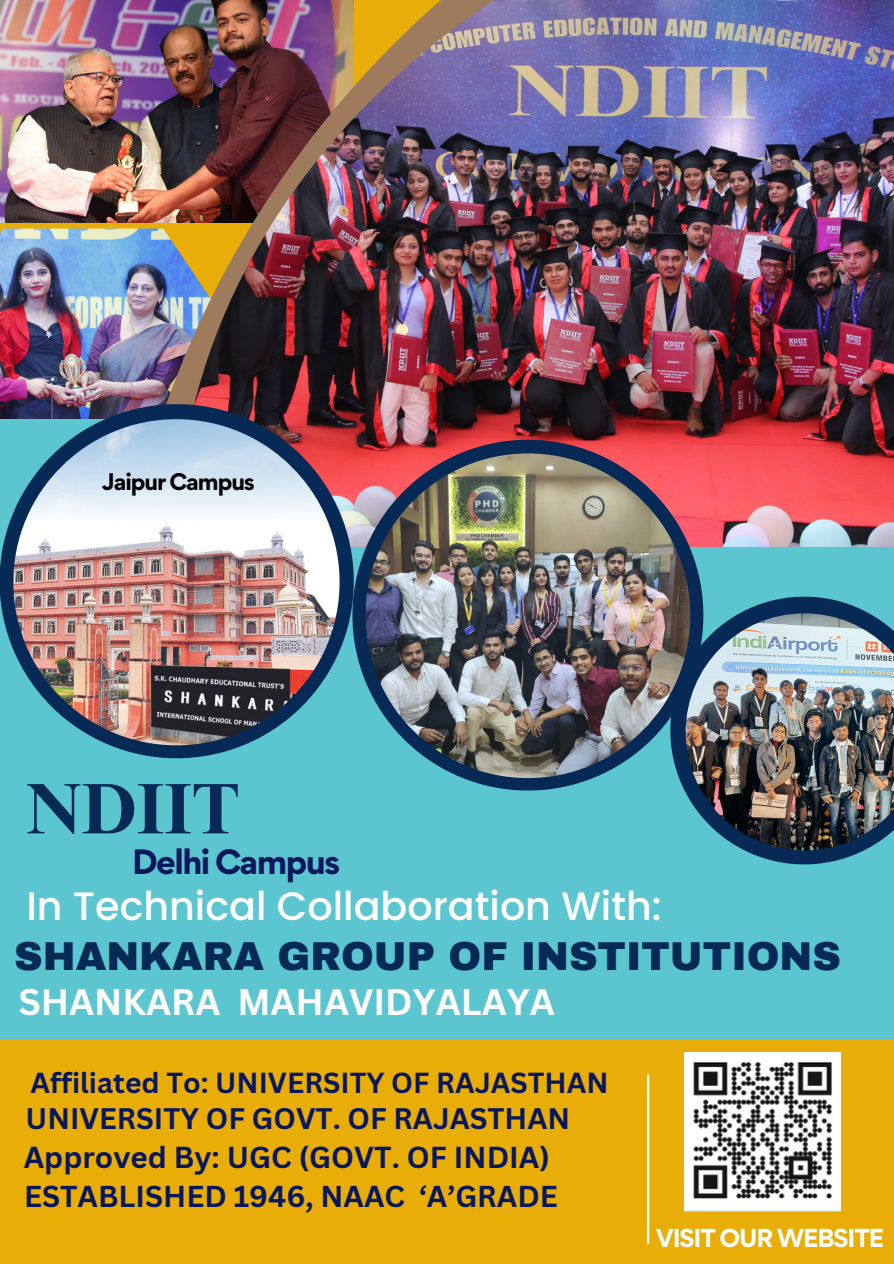
<style>
.page{position:relative;width:894px;height:1264px;background:#fff}
.page>*{position:absolute;margin:0;border:0;box-sizing:border-box;transform-origin:0 0}
.t1{font:700 71.7px "Times NRMT Pro";color:#062956}
.t2{font:500 39.6px "Poppins";color:#fff}
.t3{font:900 39.45px "Archivo";color:#062956}
.t4{font:700 36px "Canva Sans";color:#fff}
.t5{font:700 31.35px "Gordita";letter-spacing:-.05em;color:#09175d}
.t6{font:700 29.55px "Canva Sans";color:#09175d}
.t7{font:700 29.4px "Canva Sans";color:#09175d}
.t8{font:700 28.95px "Canva Sans";color:#09175d}
.t9{font:700 28.2px "Canva Sans";color:#09175d}
.t10{font:700 23.1px "Gordita";letter-spacing:-.05em;color:#fff}
.t11{font:700 21.45px "Gordita";letter-spacing:-.05em;color:#000}
</style>
<div class="page">
<div style="left:0;top:0;width:893px;height:1263px;background:#e8ad07"></div>
<img style="left:0;top:0;width:177px;height:404px">
<div style="left:0;top:419px;width:893px;height:619px;background:#5cc6d0"></div>
<img style="left:177px;top:0;width:716px;height:547px">
<svg style="left:353px;top:440px;width:350px;height:350px"></svg>
<svg style="left:0;top:404px;width:353px;height:354px"></svg>
<img style="left:13px;top:419px;width:326px;height:326px;border-radius:50%">
<img style="left:365px;top:453px;width:325px;height:325px;border-radius:50%">
<svg style="left:670px;top:596px;width:198px;height:268px"></svg>
<img style="left:685px;top:613px;width:208px;height:237px">
<hr style="left:646px;top:1074px;width:3px;height:169px;background:#fff">
<img style="left:684px;top:1052px;width:156px;height:159px">
<p class="t11" style="left:101px;top:467px;width:155px">Jaipur Campus</p>
<h3 class="t1" style="left:26px;top:782px;width:215px">NDIIT</h3>
<h2 class="t5" style="left:132px;top:840px;width:209px">Delhi Campus</h2>
<h1 class="t2" style="left:26px;top:878px;width:636px">In Technical Collaboration With:</h1>
<h6 class="t3" style="left:14px;top:935px;width:827px">SHANKARA GROUP OF INSTITUTIONS</h6>
<h5 class="t4" style="left:19px;top:976px;width:537px">SHANKARA MAHAVIDYALAYA</h5>
<p class="t9" style="left:30px;top:1062px;width:579px">Affiliated To: UNIVERSITY OF RAJASTHAN</p>
<p class="t8" style="left:26px;top:1097px;width:546px">UNIVERSITY OF GOVT. OF RAJASTHAN</p>
<p class="t6" style="left:24px;top:1136px;width:527px">Approved By: UGC (GOVT. OF INDIA)</p>
<p class="t7" style="left:24px;top:1175px;width:535px">ESTABLISHED 1946, NAAC ‘A’GRADE</p>
<h4 class="t10" style="left:655px;top:1222px;width:230px">VISIT OUR WEBSITE</h4>
</div>
